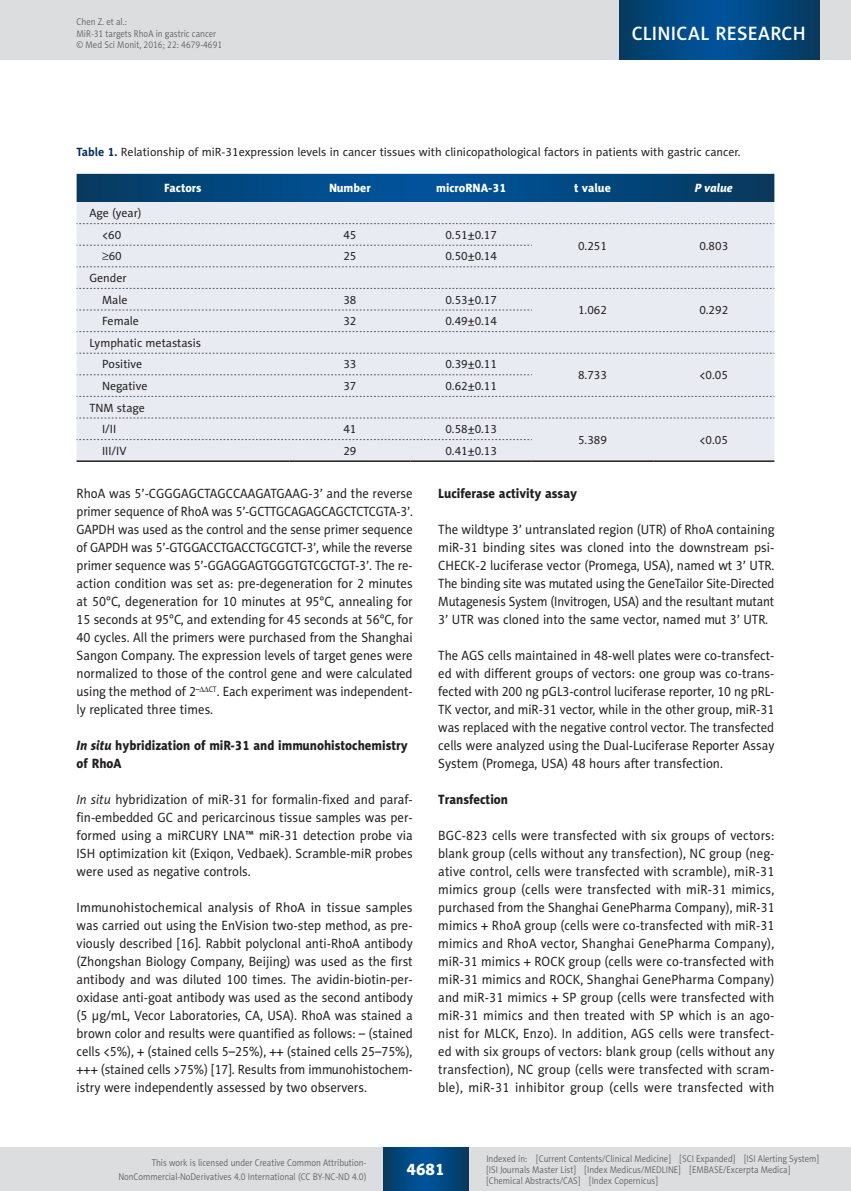
<style>
.page{position:relative;width:851px;height:1191px;background:#fff}
.page>*{position:absolute;margin:0;border:0;box-sizing:border-box;transform-origin:0 0}
.t1{font:19.5px "Naomi Sans EFN Medium";letter-spacing:.015em;color:#fff}
.t2{font:16.5px "Naomi Sans EFN Heavy";color:#fff}
.MSM_Body{font:13.5px/18px "Naomi Sans EFN";color:#231f20;text-align:justify;scale:.95 1}
.MSM_Body-2{font:13.5px/18px "Naomi Sans EFN";color:#231f20;text-align:justify}
.MSM_Headline_2{font:13.5px/18px "Naomi Sans EFN Heavy";color:#231f20;scale:.95 1}
.MSM_Tabela_zawartosc{font:12px "Naomi Sans EFN";color:#231f20}
.MSM_Tabela_tytul{font:12px "Naomi Sans EFN";color:#231f20}
.MSM_Tabela_Head{font:12px "Naomi Sans EFN Heavy";color:#fff}
.MSM_Tabela_Head-2{font:italic 12px "Naomi Sans EFN Heavy";color:#fff}
.MSM_pagina_zywa{font:9.75px/11.2px "Naomi Sans EFN Light";color:#57585a;scale:.9 1}
.MSM_pagina_sygnatura{font:9.75px "Naomi Sans EFN Light";color:#57585a;scale:.9 1}
.s1{font-weight:700;color:#00295c}
.s2{font-family:"Standard Sym L"}
.s3{font-style:italic}
</style>
<div class="page">
<svg style="left:77px;top:174px;width:697px;height:28px;background:#02477e"></svg>
<div style="left:77px;top:202px;width:697px;height:258px;background:#e8ebf2"></div>
<svg style="left:77px;top:223px;width:697px;height:1px"></svg>
<svg style="left:77px;top:245px;width:455px;height:1px"></svg>
<svg style="left:77px;top:266px;width:697px;height:1px"></svg>
<svg style="left:77px;top:288px;width:697px;height:1px"></svg>
<svg style="left:77px;top:310px;width:455px;height:1px"></svg>
<svg style="left:77px;top:331px;width:697px;height:1px"></svg>
<svg style="left:77px;top:353px;width:697px;height:1px"></svg>
<svg style="left:77px;top:374px;width:455px;height:1px"></svg>
<svg style="left:77px;top:396px;width:697px;height:1px"></svg>
<svg style="left:77px;top:418px;width:697px;height:1px"></svg>
<svg style="left:77px;top:439px;width:455px;height:1px"></svg>
<hr style="left:77px;top:460px;width:212px;height:2px;background:#231f20">
<hr style="left:289px;top:460px;width:121px;height:2px;background:#231f20">
<hr style="left:410px;top:460px;width:121px;height:2px;background:#231f20">
<hr style="left:531px;top:460px;width:122px;height:2px;background:#231f20">
<hr style="left:653px;top:460px;width:121px;height:2px;background:#231f20">
<div style="left:0;top:1148px;width:850px;height:43px;background:#dcdddf"></div>
<svg style="left:383px;top:1147px;width:85px;height:43px;background:#02477e"></svg>
<div style="left:0;top:0;width:850px;height:60px;background:#dcdddf"></div>
<svg style="left:619px;top:0;width:200px;height:60px;background:#02477e"></svg>
<p class="MSM_pagina_zywa" style="left:77px;top:16px;width:157px">Chen Z. et al.:<br>MiR-31 targets RhoA in gastric cancer</p>
<p class="MSM_pagina_sygnatura" style="left:77px;top:39px;width:163px">© Med Sci Monit, 2016; 22: 4679-4691</p>
<h1 class="t1" style="left:631px;top:22px;width:175px">CLINICAL RESEARCH</h1>
<p class="MSM_Tabela_tytul" style="left:77px;top:145px;width:665px"><span class="s1">Table 1.</span> Relationship of miR-31expression levels in cancer tissues with clinicopathological factors in patients with gastric cancer.</p>
<p class="MSM_Tabela_Head" style="left:164px;top:181px;width:39px">Factors</p>
<p class="MSM_Tabela_Head" style="left:329px;top:181px;width:43px">Number</p>
<p class="MSM_Tabela_Head" style="left:436px;top:181px;width:72px">microRNA-31</p>
<p class="MSM_Tabela_Head" style="left:574px;top:181px;width:38px">t value</p>
<p class="MSM_Tabela_Head-2" style="left:694px;top:181px;width:40px">P value</p>
<p class="MSM_Tabela_zawartosc" style="left:89px;top:206px;width:54px">Age (year)</p>
<p class="MSM_Tabela_zawartosc" style="left:102px;top:228px;width:21px">&lt;60</p>
<p class="MSM_Tabela_zawartosc" style="left:343px;top:228px;width:15px">45</p>
<p class="MSM_Tabela_zawartosc" style="left:445px;top:228px;width:53px">0.51±0.17</p>
<p class="MSM_Tabela_zawartosc" style="left:102px;top:249px;width:21px"><span class="s2">³</span>60</p>
<p class="MSM_Tabela_zawartosc" style="left:343px;top:249px;width:15px">25</p>
<p class="MSM_Tabela_zawartosc" style="left:445px;top:249px;width:53px">0.50±0.14</p>
<p class="MSM_Tabela_zawartosc" style="left:89px;top:271px;width:39px">Gender</p>
<p class="MSM_Tabela_zawartosc" style="left:102px;top:293px;width:27px">Male</p>
<p class="MSM_Tabela_zawartosc" style="left:343px;top:293px;width:15px">38</p>
<p class="MSM_Tabela_zawartosc" style="left:445px;top:293px;width:53px">0.53±0.17</p>
<p class="MSM_Tabela_zawartosc" style="left:102px;top:314px;width:38px">Female</p>
<p class="MSM_Tabela_zawartosc" style="left:343px;top:314px;width:15px">32</p>
<p class="MSM_Tabela_zawartosc" style="left:445px;top:314px;width:53px">0.49±0.14</p>
<p class="MSM_Tabela_zawartosc" style="left:89px;top:336px;width:113px">Lymphatic metastasis</p>
<p class="MSM_Tabela_zawartosc" style="left:102px;top:357px;width:42px">Positive</p>
<p class="MSM_Tabela_zawartosc" style="left:343px;top:357px;width:15px">33</p>
<p class="MSM_Tabela_zawartosc" style="left:445px;top:357px;width:53px">0.39±0.11</p>
<p class="MSM_Tabela_zawartosc" style="left:102px;top:379px;width:47px">Negative</p>
<p class="MSM_Tabela_zawartosc" style="left:343px;top:379px;width:15px">37</p>
<p class="MSM_Tabela_zawartosc" style="left:445px;top:379px;width:53px">0.62±0.11</p>
<p class="MSM_Tabela_zawartosc" style="left:89px;top:400px;width:57px">TNM stage</p>
<p class="MSM_Tabela_zawartosc" style="left:102px;top:422px;width:16px">I/II</p>
<p class="MSM_Tabela_zawartosc" style="left:343px;top:422px;width:15px">41</p>
<p class="MSM_Tabela_zawartosc" style="left:445px;top:422px;width:53px">0.58±0.13</p>
<p class="MSM_Tabela_zawartosc" style="left:102px;top:444px;width:26px">III/IV</p>
<p class="MSM_Tabela_zawartosc" style="left:343px;top:444px;width:15px">29</p>
<p class="MSM_Tabela_zawartosc" style="left:445px;top:444px;width:53px">0.41±0.13</p>
<p class="MSM_Tabela_zawartosc" style="left:578px;top:239px;width:30px">0.251</p>
<p class="MSM_Tabela_zawartosc" style="left:699px;top:239px;width:30px">0.803</p>
<p class="MSM_Tabela_zawartosc" style="left:578px;top:303px;width:30px">1.062</p>
<p class="MSM_Tabela_zawartosc" style="left:699px;top:303px;width:30px">0.292</p>
<p class="MSM_Tabela_zawartosc" style="left:578px;top:368px;width:30px">8.733</p>
<p class="MSM_Tabela_zawartosc" style="left:699px;top:368px;width:30px">&lt;0.05</p>
<p class="MSM_Tabela_zawartosc" style="left:578px;top:433px;width:30px">5.389</p>
<p class="MSM_Tabela_zawartosc" style="left:699px;top:433px;width:30px">&lt;0.05</p>
<p class="MSM_Body" style="left:77px;top:484px;width:355px">RhoA was 5’-CGGGAGCTAGCCAAGATGAAG-3’ and the reverse primer sequence of RhoA was 5’-GCTTGCAGAGCAGCTCTCGTA-3’.<br>GAPDH was used as the control and the sense primer sequence of GAPDH was 5’-GTGGACCTGACCTGCGTCT-3’, while the reverse primer sequence was 5’-GGAGGAGTGGGTGTCGCTGT-3’. The re&shy;action condition was set as: pre-degeneration for 2 minutes at 50°C, degeneration for 10 minutes at 95°C, annealing for 15 seconds at 95°C, and extending for 45 seconds at 56°C, for 40 cycles. All the primers were purchased from the Shanghai Sangon Company. The expression levels of target genes were normalized to those of the control gene and were calculated using the method of 2<sup>–</sup><sup>DD</sup><sup>CT</sup>. Each experiment was independent&shy;ly replicated three times.</p>
<p class="MSM_Headline_2" style="left:77px;top:736px;width:350px"><span class="s3">In situ</span> hybridization of miR-31 and immunohistochemistry of RhoA</p>
<p class="MSM_Body" style="left:77px;top:790px;width:355px"><span class="s3">In situ</span> hybridization of miR-31 for formalin-fixed and paraf&shy;fin-embedded GC and pericarcinous tissue samples was per&shy;formed using a miRCURY LNA™ miR-31 detection probe via ISH optimization kit (Exiqon, Vedbaek). Scramble-miR probes were used as negative controls.</p>
<p class="MSM_Body-2" style="left:77px;top:898px;width:338px">Immunohistochemical analysis of RhoA in tissue samples was carried out using the EnVision two-step method, as pre&shy;viously described [16]. Rabbit polyclonal anti-RhoA antibody (Zhongshan Biology Company, Beijing) was used as the first antibody and was diluted 100 times. The avidin-biotin-per&shy;oxidase anti-goat antibody was used as the second antibody (5 μg/mL, Vecor Laboratories, CA, USA). RhoA was stained a brown color and results were quantified as follows: – (stained cells &lt;5%), + (stained cells 5–25%), ++ (stained cells 25–75%), +++ (stained cells &gt;75%) [17]. Results from immunohistochem&shy;istry were independently assessed by two observers.</p>
<p class="MSM_Headline_2" style="left:438px;top:484px;width:148px">Luciferase activity assay</p>
<p class="MSM_Body" style="left:438px;top:520px;width:355px">The wildtype 3’ untranslated region (UTR) of RhoA containing miR-31 binding sites was cloned into the downstream psi-CHECK-2 luciferase vector (Promega, USA), named wt 3’ UTR.<br>The binding site was mutated using the GeneTailor Site-Directed Mutagenesis System (Invitrogen, USA) and the resultant mutant 3’ UTR was cloned into the same vector, named mut 3’ UTR.</p>
<p class="MSM_Body" style="left:438px;top:646px;width:355px">The AGS cells maintained in 48-well plates were co-transfect&shy;ed with different groups of vectors: one group was co-trans&shy;fected with 200 ng pGL3-control luciferase reporter, 10 ng pRL-TK vector, and miR-31 vector, while in the other group, miR-31 was replaced with the negative control vector. The transfected cells were analyzed using the Dual-Luciferase Reporter Assay System (Promega, USA) 48 hours after transfection.</p>
<p class="MSM_Headline_2" style="left:438px;top:790px;width:75px">Transfection</p>
<p class="MSM_Body" style="left:438px;top:826px;width:355px">BGC-823 cells were transfected with six groups of vectors: blank group (cells without any transfection), NC group (neg&shy;ative control, cells were transfected with scramble), miR-31 mimics group (cells were transfected with miR-31 mimics, purchased from the Shanghai GenePharma Company), miR-31 mimics + RhoA group (cells were co-transfected with miR-31 mimics and RhoA vector, Shanghai GenePharma Company), miR-31 mimics + ROCK group (cells were co-transfected with miR-31 mimics and ROCK, Shanghai GenePharma Company) and miR-31 mimics + SP group (cells were transfected with miR-31 mimics and then treated with SP which is an ago&shy;nist for MLCK, Enzo). In addition, AGS cells were transfect&shy;ed with six groups of vectors: blank group (cells without any transfection), NC group (cells were transfected with scram&shy;ble), miR-31 inhibitor group (cells were transfected with</p>
<p class="MSM_pagina_zywa" style="left:118px;top:1156px;width:277px;line-height:13.5px;text-align:right">This work is licensed under Creative Common Attribution-<br>NonCommercial-NoDerivatives 4.0 International (CC BY-NC-ND 4.0)</p>
<p class="t2" style="left:406px;top:1159px;width:40px">4681</p>
<p class="MSM_pagina_zywa" style="left:486px;top:1152px;width:371px">Indexed in: [Current Contents/Clinical Medicine] [SCI Expanded] [ISI Alerting System] [ISI Journals Master List] [Index Medicus/MEDLINE] [EMBASE/Excerpta Medica] [Chemical Abstracts/CAS] [Index Copernicus]</p>
</div>
